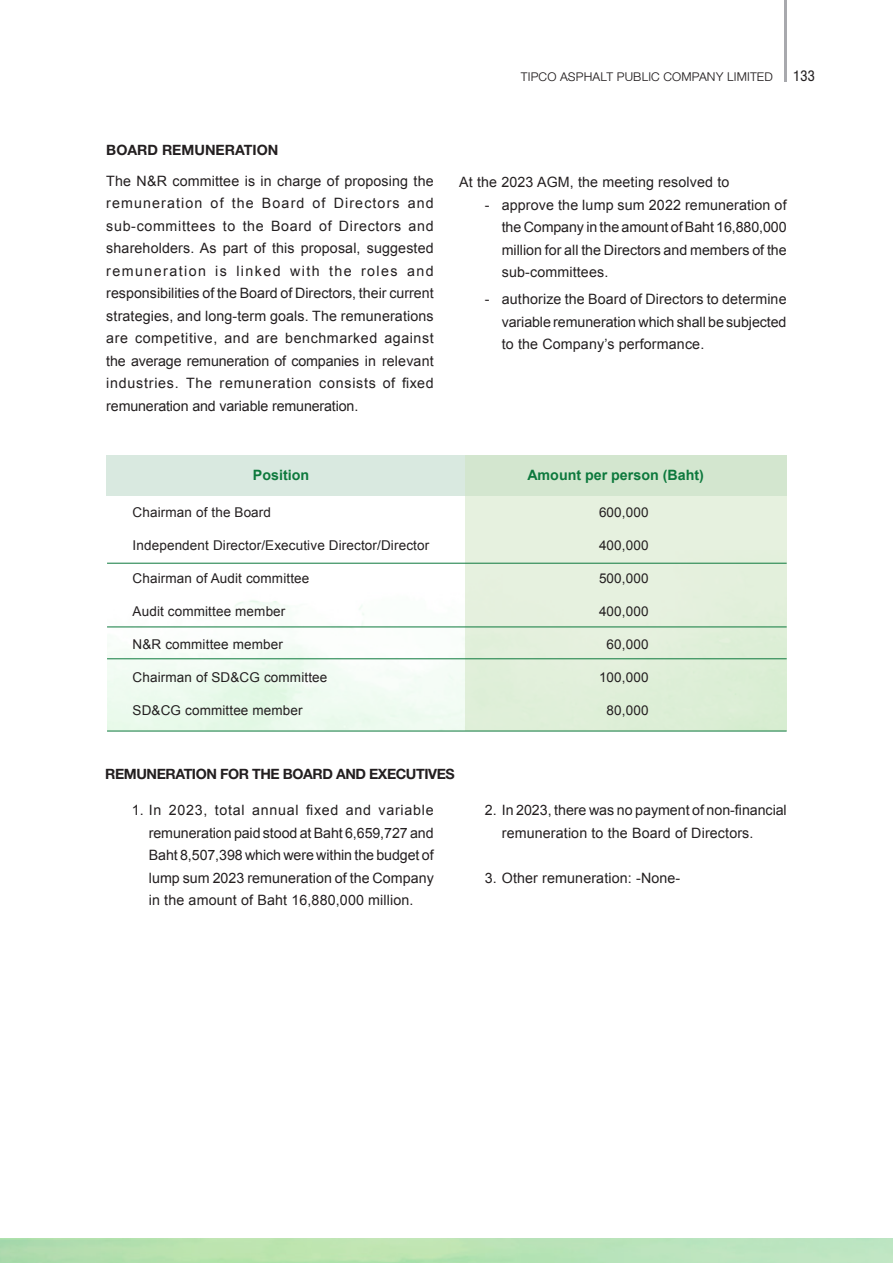
<style>
.page{position:relative;width:893px;height:1263px;background:#fff}
.page>*{position:absolute;margin:0;border:0;box-sizing:border-box;transform-origin:0 0}
.t1{font:300 18px "DB Heaventt";letter-spacing:.01em;color:#231f20}
.t2{font:14.25px/22.5px "Arial";letter-spacing:.01em;color:#231f20;text-align:justify}
.t3{font:700 14.25px "Helvetica Neue LT Pro";letter-spacing:-.03em;color:#231f20}
.t4{font:700 14.25px "Arial";color:#0d793d}
.t5{font:700 14.25px "Helvetica Neue LT Pro";color:#231f20}
.t6{font:13.5px "Arial";letter-spacing:.01em;color:#231f20}
.s1{font-family:"DB Heavent";font-weight:400;font-stretch:condensed;font-size:21px}
</style>
<div class="page">
<div style="left:106px;top:455px;width:681px;height:40px;background:#d9e9e0"></div>
<div style="left:466px;top:455px;width:321px;height:276px;background:linear-gradient(to right,#e1eedb,#ddedd7)"></div>
<hr style="left:107px;top:563px;width:680px;height:1px;background:#0d793d">
<hr style="left:107px;top:626px;width:680px;height:1px;background:#0d793d">
<hr style="left:107px;top:658px;width:680px;height:1px;background:#0d793d">
<hr style="left:107px;top:731px;width:680px;height:1px;background:#0d793d">
<svg style="left:0;top:1238px;width:893px;height:25px;background:#b9e2b5"></svg>
<hr style="left:784px;top:0;width:2px;height:82px;background:#a8a9ad">
<p class="t1" style="left:521px;top:67px;width:296px">TIPCO ASPHALT PUBLIC COMPANY LIMITED <span class="s1">133</span></p>
<p class="t5" style="left:106px;top:141px;width:174px">BOARD REMUNERATION</p>
<p class="t2" style="left:106px;top:170px;width:329px">The N&amp;R committee is in charge of proposing the remuneration of the Board of Directors and sub-committees to the Board of Directors and shareholders. As part of this proposal, suggested remuneration is linked with the roles and responsibilities of the Board of Directors, their current strategies, and long-term goals. The remunerations are competitive, and are benchmarked against the average remuneration of companies in relevant industries. The remuneration consists of fixed remuneration and variable remuneration.</p>
<p class="t2" style="left:459px;top:171px;width:272px">At the 2023 AGM, the meeting resolved to</p>
<p class="t2" style="left:502px;top:194px;width:286px;text-indent:-17px">- approve the lump sum 2022 remuneration of the Company in the amount of Baht 16,880,000 million for all the Directors and members of the sub-committees.</p>
<p class="t2" style="left:502px;top:288px;width:286px;text-indent:-17px">- authorize the Board of Directors to determine variable remuneration which shall be subjected to the Company’s performance.</p>
<p class="t4" style="left:253px;top:466px;width:58px">Position</p>
<p class="t4" style="left:527px;top:466px;width:178px">Amount per person (Baht)</p>
<p class="t6" style="left:133px;top:503px;width:140px">Chairman of the Board</p>
<p class="t6" style="left:599px;top:503px;width:51px">600,000</p>
<p class="t6" style="left:133px;top:536px;width:298px">Independent Director/Executive Director/Director</p>
<p class="t6" style="left:599px;top:536px;width:51px">400,000</p>
<p class="t6" style="left:133px;top:569px;width:178px">Chairman of Audit committee</p>
<p class="t6" style="left:599px;top:569px;width:51px">500,000</p>
<p class="t6" style="left:133px;top:602px;width:154px">Audit committee member</p>
<p class="t6" style="left:599px;top:602px;width:51px">400,000</p>
<p class="t6" style="left:133px;top:635px;width:152px">N&amp;R committee member</p>
<p class="t6" style="left:607px;top:635px;width:43px">60,000</p>
<p class="t6" style="left:133px;top:668px;width:196px">Chairman of SD&amp;CG committee</p>
<p class="t6" style="left:599px;top:668px;width:51px">100,000</p>
<p class="t6" style="left:133px;top:701px;width:172px">SD&amp;CG committee member</p>
<p class="t6" style="left:607px;top:701px;width:43px">80,000</p>
<p class="t3" style="left:105px;top:765px;width:351px">REMUNERATION FOR THE BOARD AND EXECUTIVES</p>
<p class="t2" style="left:149px;top:799px;width:286px;text-indent:-17px">1. In 2023, total annual fixed and variable remuneration paid stood at Baht 6,659,727 and Baht 8,507,398 which were within the budget of lump sum 2023 remuneration of the Company in the amount of Baht 16,880,000 million.</p>
<p class="t2" style="left:502px;top:799px;width:286px;text-indent:-17px">2. In 2023, there was no payment of non-financial remuneration to the Board of Directors.</p>
<p class="t2" style="left:485px;top:867px;width:197px">3. Other remuneration: -None-</p>
</div>
